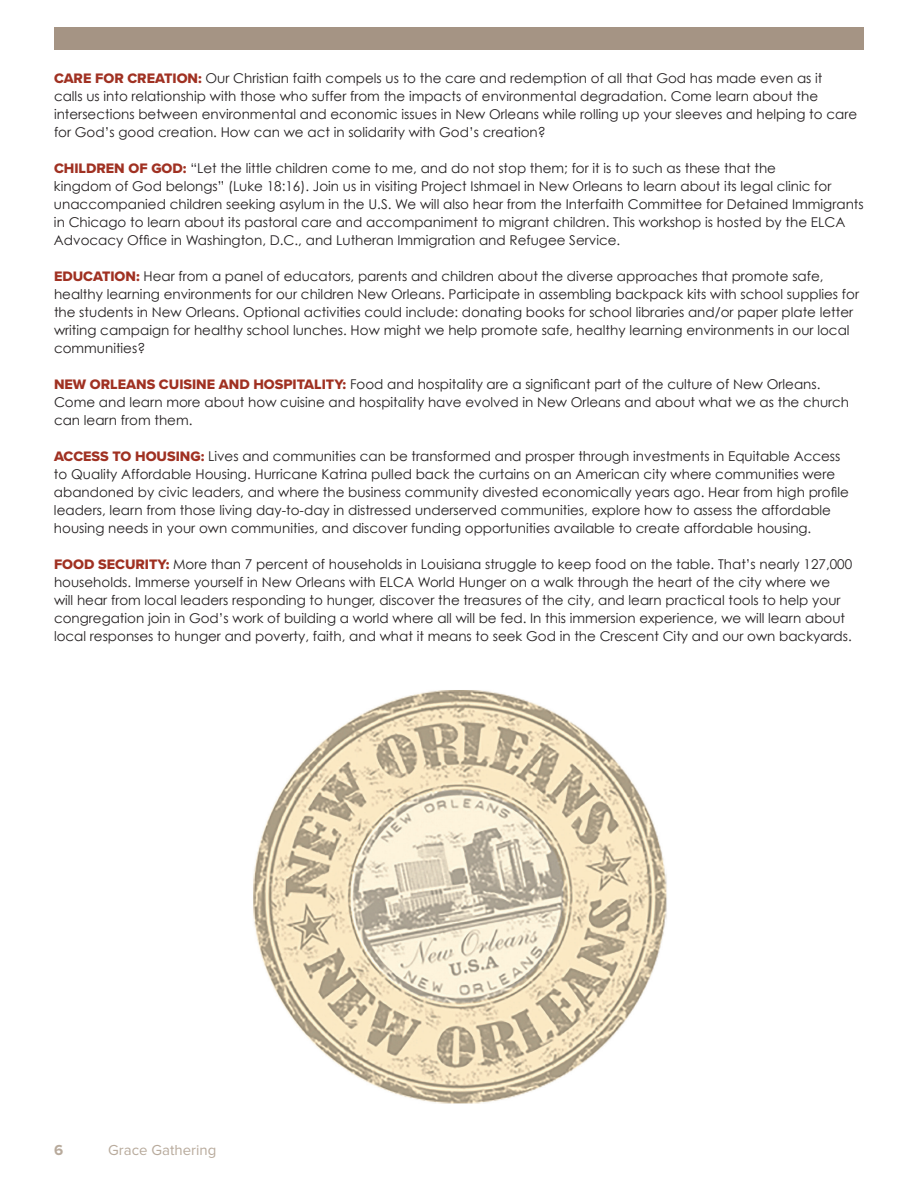
<style>
.page{position:relative;width:918px;height:1188px;background:#fff}
.page>*{position:absolute;margin:0;border:0;box-sizing:border-box;transform-origin:0 0}
.t1{font:15px "Proxima Nova";color:#b8aa9c}
.t2{font:700 15px "Proxima Nova";color:#b8aa9c}
.t3{font:13.5px/18px "Century Gothic";color:#231f20}
.s1{font-family:"Proxima Nova Extrabld";font-size:14.25px;color:#a03122}
</style>
<div class="page">
<div style="left:54px;top:27px;width:810px;height:23px;background:#a59484"></div>
<img style="left:253px;top:690px;width:414px;height:414px">
<p class="t3" style="left:54px;top:69px;width:805px"><span class="s1">CARE FOR CREATION:</span> Our Christian faith compels us to the care and redemption of all that God has made even as it<br>calls us into relationship with those who suffer from the impacts of environmental degradation. Come learn about the intersections between environmental and economic issues in New Orleans while rolling up your sleeves and helping to care for God’s good creation. How can we act in solidarity with God’s creation?</p>
<p class="t3" style="left:54px;top:159px;width:811px"><span class="s1">CHILDREN OF GOD:</span> “Let the little children come to me, and do not stop them; for it is to such as these that the<br>kingdom of God belongs” (Luke 18:16). Join us in visiting Project Ishmael in New Orleans to learn about its legal clinic for unaccompanied children seeking asylum in the U.S. We will also hear from the Interfaith Committee for Detained Immigrants in Chicago to learn about its pastoral care and accompaniment to migrant children. This workshop is hosted by the ELCA Advocacy Office in Washington, D.C., and Lutheran Immigration and Refugee Service.</p>
<p class="t3" style="left:54px;top:267px;width:807px"><span class="s1">EDUCATION:</span> Hear from a panel of educators, parents and children about the diverse approaches that promote safe, healthy learning environments for our children New Orleans. Participate in assembling backpack kits with school supplies for the students in New Orleans. Optional activities could include: donating books for school libraries and/or paper plate letter writing campaign for healthy school lunches. How might we help promote safe, healthy learning environments in our local communities?</p>
<p class="t3" style="left:54px;top:375px;width:797px"><span class="s1">NEW ORLEANS CUISINE AND HOSPITALITY:</span> Food and hospitality are a significant part of the culture of New Orleans.<br>Come and learn more about how cuisine and hospitality have evolved in New Orleans and about what we as the church can learn from them.</p>
<p class="t3" style="left:54px;top:447px;width:796px"><span class="s1">ACCESS TO HOUSING:</span> Lives and communities can be transformed and prosper through investments in Equitable Access to Quality Affordable Housing. Hurricane Katrina pulled back the curtains on an American city where communities were abandoned by civic leaders, and where the business community divested economically years ago. Hear from high profile leaders, learn from those living day-to-day in distressed underserved communities, explore how to assess the affordable housing needs in your own communities, and discover funding opportunities available to create affordable housing.</p>
<p class="t3" style="left:54px;top:555px;width:800px"><span class="s1">FOOD SECURITY:</span> More than 7 percent of households in Louisiana struggle to keep food on the table. That’s nearly 127,000 households. Immerse yourself in New Orleans with ELCA World Hunger on a walk through the heart of the city where we will hear from local leaders responding to hunger, discover the treasures of the city, and learn practical tools to help your congregation join in God’s work of building a world where all will be fed. In this immersion experience, we will learn about local responses to hunger and poverty, faith, and what it means to seek God in the Crescent City and our own backyards.</p>
<p class="t2" style="left:54px;top:1143px;width:11px">6</p>
<p class="t1" style="left:108px;top:1143px;width:110px">Grace Gathering</p>
</div>
